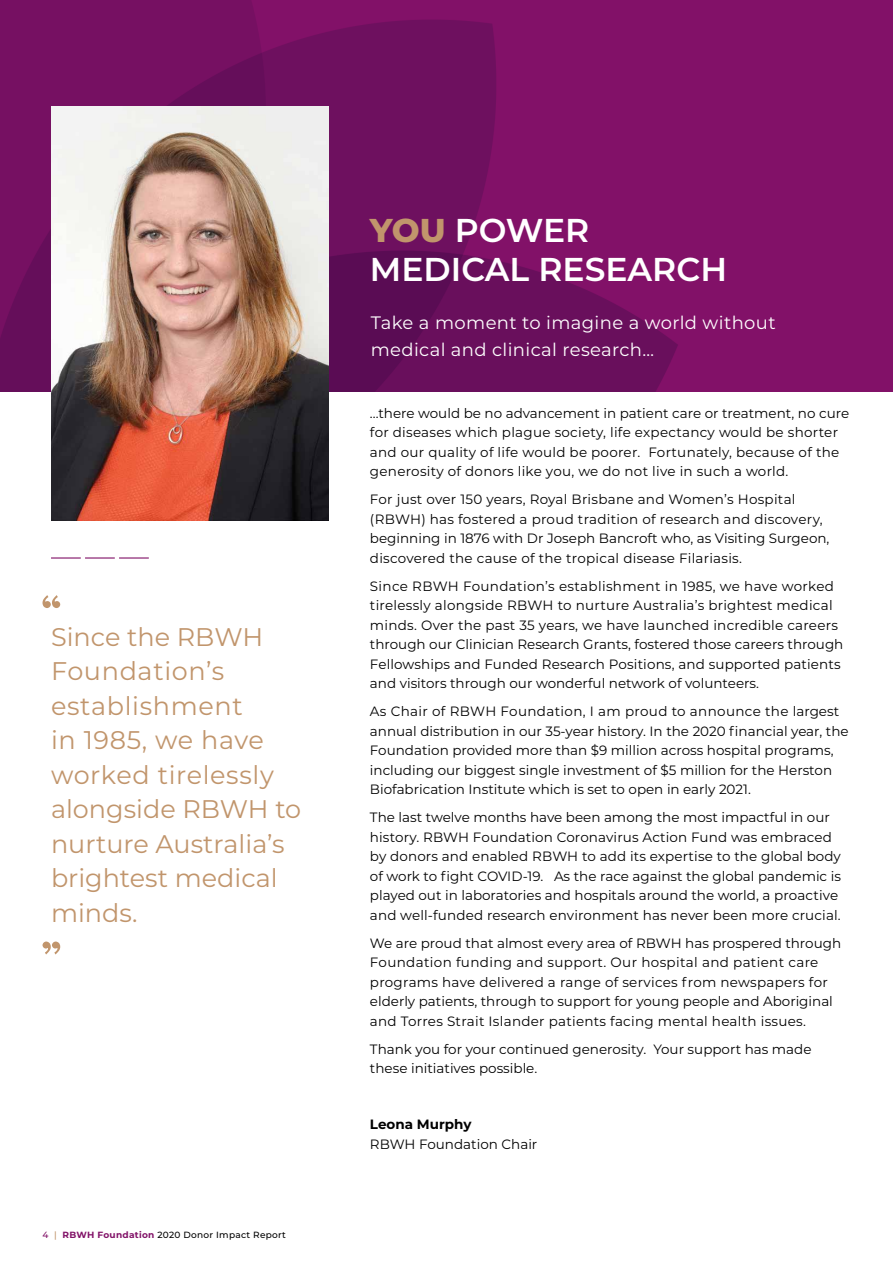
<style>
.page{position:relative;width:893px;height:1263px;background:#fff}
.page>*{position:absolute;margin:0;border:0;box-sizing:border-box;transform-origin:0 0}
.t1{font:600 33px/39px "Montserrat";color:#fff}
.t2{font:25.5px/34.5px "Montserrat";color:#c1956c}
.t3{font:18px/27px "Montserrat";letter-spacing:.02em;color:#fff}
.t4{font:13.5px/19.5px "Montserrat";color:#000}
.t5{font:13.5px/19.5px "Montserrat";letter-spacing:.02em;color:#000}
.t6{font:700 13.5px "Montserrat";color:#000}
.t7{font:500 9px "Montserrat";letter-spacing:.03em;color:#000}
.s1{color:#811167}
.s2{color:#c1956c}
.s3{font-weight:700;color:#811167}
.s4{font-weight:800;color:#c1956c}
</style>
<div class="page">
<img style="left:0;top:0;width:892px;height:391px">
<img style="left:51px;top:106px;width:277px;height:415px">
<hr style="left:51px;top:557px;width:30px;height:2px;background:#811167">
<hr style="left:85px;top:557px;width:30px;height:2px;background:#811167">
<hr style="left:119px;top:557px;width:30px;height:2px;background:#811167">
<svg style="left:43px;top:595px;width:17px;height:13px"></svg>
<svg style="left:43px;top:941px;width:17px;height:13px"></svg>
<h2 class="t2" style="left:51px;top:618px;width:252px">Since the RBWH<br>Foundation’s establishment<br>in 1985, we have worked tirelessly alongside RBWH to nurture Australia’s brightest medical minds.</h2>
<p class="t7" style="left:43px;top:1228px;width:245px"><span class="s1">4</span> <span class="s2">|</span> <span class="s3">RBWH Foundation</span> 2020 Donor Impact Report</p>
<h1 class="t1" style="left:370px;top:210px;width:359px"><span class="s4">YOU</span> POWER<br>MEDICAL RESEARCH</h1>
<h3 class="t3" style="left:371px;top:309px;width:406px">Take a moment to imagine a world without medical and clinical research…</h3>
<p class="t5" style="left:370px;top:403px;width:481px">...there would be no advancement in patient care or treatment, no cure for diseases which plague society, life expectancy would be shorter and our quality of life would be poorer. Fortunately, because of the generosity of donors like you, we do not live in such a world.</p>
<p class="t5" style="left:370px;top:489px;width:461px">For just over 150 years, Royal Brisbane and Women’s Hospital (RBWH) has fostered a proud tradition of research and discovery, beginning in 1876 with Dr Joseph Bancroft who, as Visiting Surgeon, discovered the cause of the tropical disease Filariasis.</p>
<p class="t4" style="left:370px;top:576px;width:475px">Since RBWH Foundation’s establishment in 1985, we have worked tirelessly alongside RBWH to nurture Australia’s brightest medical minds. Over the past 35 years, we have launched incredible careers through our Clinician Research Grants, fostered those careers through Fellowships and Funded Research Positions, and supported patients and visitors through our wonderful network of volunteers.</p>
<p class="t4" style="left:370px;top:701px;width:480px">As Chair of RBWH Foundation, I am proud to announce the largest annual distribution in our 35-year history. In the 2020 financial year, the Foundation provided more than $9 million across hospital programs, including our biggest single investment of $5 million for the Herston Biofabrication Institute which is set to open in early 2021.</p>
<p class="t4" style="left:370px;top:807px;width:473px">The last twelve months have been among the most impactful in our history. RBWH Foundation Coronavirus Action Fund was embraced by donors and enabled RBWH to add its expertise to the global body of work to fight COVID-19. As the race against the global pandemic is played out in laboratories and hospitals around the world, a proactive and well-funded research environment has never been more crucial.</p>
<p class="t4" style="left:370px;top:933px;width:473px">We are proud that almost every area of RBWH has prospered through Foundation funding and support. Our hospital and patient care programs have delivered a range of services from newspapers for elderly patients, through to support for young people and Aboriginal and Torres Strait Islander patients facing mental health issues.</p>
<p class="t4" style="left:370px;top:1039px;width:443px">Thank you for your continued generosity. Your support has made these initiatives possible.</p>
<p class="t6" style="left:370px;top:1115px;width:103px">Leona Murphy</p>
<p class="t4" style="left:370px;top:1134px;width:169px">RBWH Foundation Chair</p>
</div>
